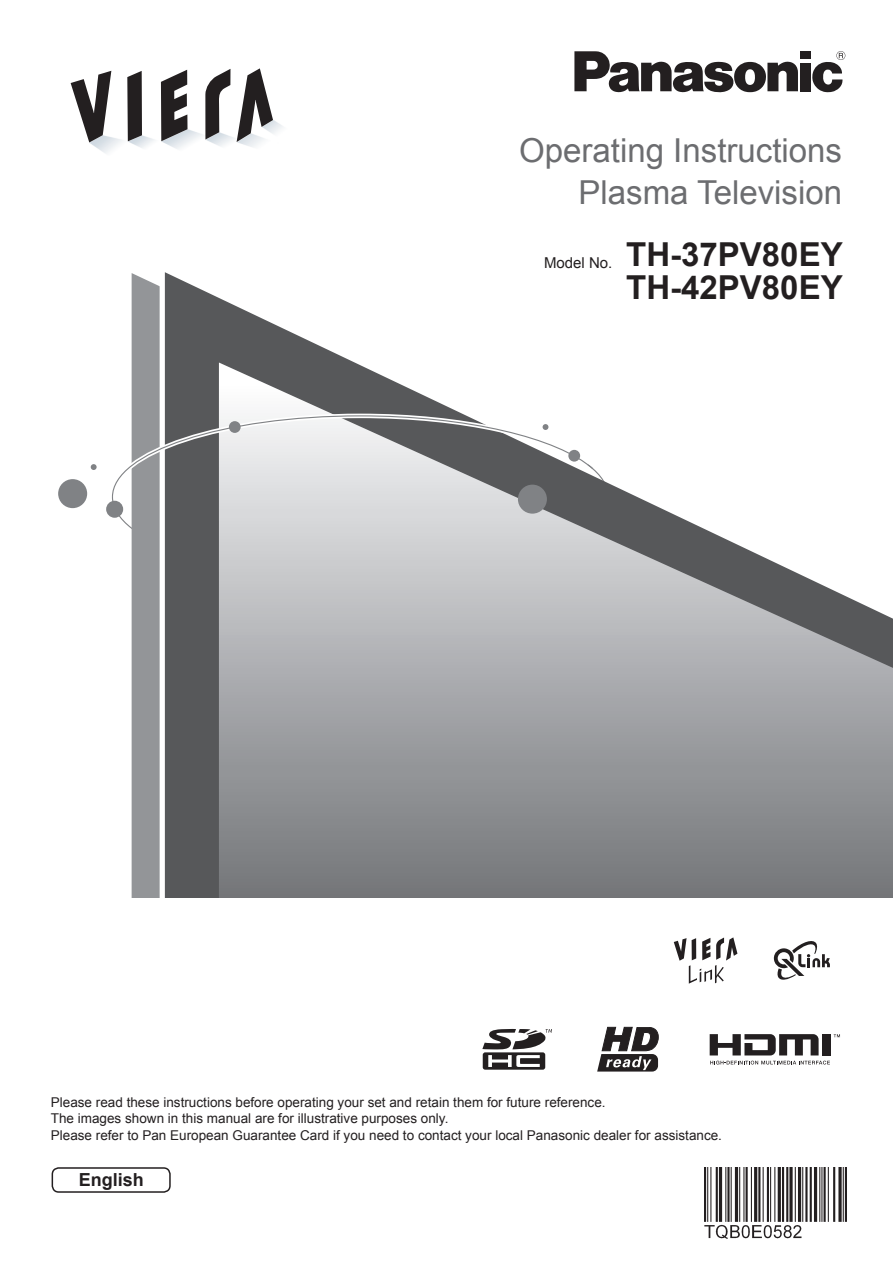
<style>
.page{position:relative;width:893px;height:1263px;background:#fff}
.page>*{position:absolute;margin:0;border:0;box-sizing:border-box;transform-origin:0 0}
.t1{font:33px/42px "Arial";color:#6c6d70;text-align:right}
.t2{font:700 33px/32.5px "Arial";color:#231f20;text-align:right}
.t3{font:700 18px "Arial";color:#231f20}
.t4{font:13.5px/16.5px "Arial";color:#231f20}
.s1{font-weight:400;font-size:15px}
</style>
<div class="page">
<svg style="left:132px;top:273px;width:33px;height:624px;background:#a5a6a9"></svg>
<svg style="left:165px;top:272px;width:191px;height:625px;fill:#57585a"></svg>
<svg style="left:219px;top:363px;width:673px;height:534px"></svg>
<div style="left:106px;top:501px;width:17px;height:17px;background:#808285;border-radius:50%"></div>
<svg style="left:91px;top:464px;width:6px;height:6px"></svg>
<svg style="left:112px;top:411px;width:482px;height:90px"></svg>
<div style="left:518px;top:485px;width:29px;height:29px;background:#808285;border-radius:50%"></div>
<div style="left:58px;top:479px;width:29px;height:29px;background:#808285;border-radius:50%"></div>
<img style="left:70px;top:69px;width:213px;height:84px">
<svg style="left:161px;top:70px;width:26px;height:71px"></svg>
<svg style="left:127px;top:71px;width:15px;height:70px"></svg>
<svg style="left:236px;top:68px;width:37px;height:74px"></svg>
<svg style="left:205px;top:69px;width:25px;height:71px"></svg>
<svg style="left:71px;top:71px;width:40px;height:71px"></svg>
<div style="left:800px;top:51px;width:10px;height:8px;background:#231f20"></div>
<div style="left:800px;top:63px;width:10px;height:28px;background:#231f20"></div>
<svg style="left:574px;top:51px;width:224px;height:41px"></svg>
<svg style="left:812px;top:51px;width:33px;height:41px"></svg>
<svg style="left:597px;top:1027px;width:61px;height:45px"></svg>
<div style="left:822px;top:1034px;width:8px;height:21px;background:#231f20"></div>
<svg style="left:709px;top:1034px;width:109px;height:21px"></svg>
<svg style="left:833px;top:1034px;width:7px;height:3px"></svg>
<svg style="left:710px;top:1061px;width:119px;height:4px"></svg>
<svg style="left:482px;top:1029px;width:70px;height:41px"></svg>
<svg style="left:773px;top:941px;width:56px;height:39px"></svg>
<svg style="left:673px;top:937px;width:64px;height:47px"></svg>
<img style="left:704px;top:1167px;width:142px;height:72px">
<div style="left:52px;top:1167px;width:119px;height:26px;border:2px solid #231f20;border-radius:6px"></div>
<h1 class="t1" style="left:519px;top:130px;width:324px">Operating Instructions<br>Plasma Television</h1>
<h1 class="t2" style="left:544px;top:239px;width:300px"><span class="s1">Model No.</span> TH-37PV80EY<br>TH-42PV80EY</h1>
<p class="t4" style="left:51px;top:1094px;width:672px">Please read these instructions before operating your set and retain them for future reference.<br>The images shown in this manual are for illustrative purposes only.<br>Please refer to Pan European Guarantee Card if you need to contact your local Panasonic dealer for assistance.</p>
<h2 class="t3" style="left:79px;top:1169px;width:67px">English</h2>
</div>
